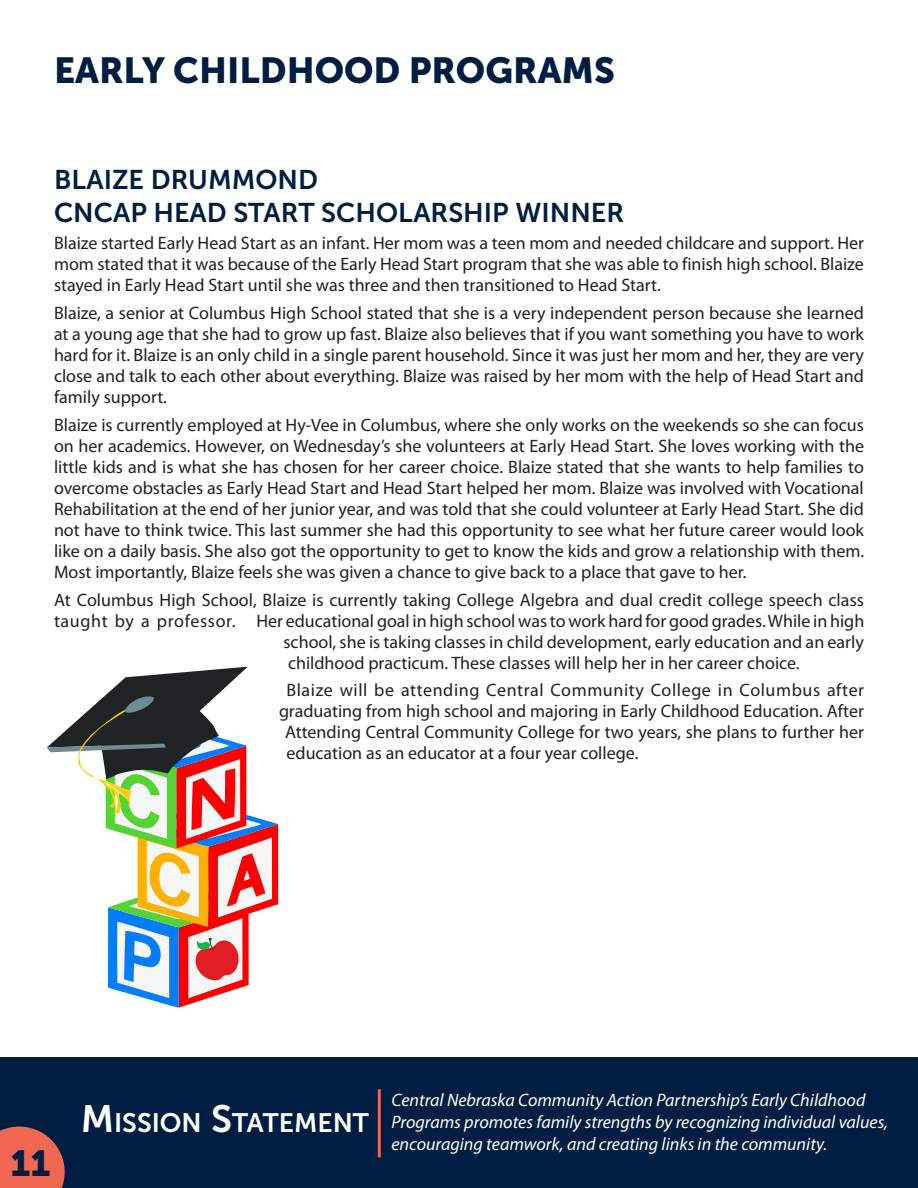
<style>
.page{position:relative;width:918px;height:1188px;background:#fff}
.page>*{position:absolute;margin:0;border:0;box-sizing:border-box;transform-origin:0 0}
.Headline{font:36px "Museo Sans 900";color:#001e41}
.Sub_Heads_2{font:27px/32.4px "Museo Sans 700";color:#001e41}
.t1{font:26.55px "Museo Sans 700";color:#fff}
.Body_text{font:18px/21px "Myriad Pro";color:#231f20;text-align:justify}
.Mission_Statements{font:italic 18px/21.6px "Myriad Pro";color:#fff}
.Body_text-2{font:18px "Myriad Pro";letter-spacing:.03em;color:#231f20}
.s1{font-size:37.95px}
</style>
<div class="page">
<div style="left:0;top:1057px;width:918px;height:131px;background:#001e41"></div>
<svg style="left:0;top:1127px;width:65px;height:61px;background:#d25e4f"></svg>
<hr style="left:378px;top:1089px;width:3px;height:68px;background:#f06852">
<svg style="left:47px;top:667px;width:231px;height:341px"></svg>
<p class="Headline" style="left:54px;top:50px;width:563px">EARLY CHILDHOOD PROGRAMS</p>
<p class="Sub_Heads_2" style="left:54px;top:164px;width:572px">BLAIZE DRUMMOND<br>CNCAP HEAD START SCHOLARSHIP WINNER</p>
<p class="Body_text" style="left:54px;top:233px;width:812px">Blaize started Early Head Start as an infant. Her mom was a teen mom and needed childcare and support. Her mom stated that it was because of the Early Head Start program that she was able to finish high school. Blaize stayed in Early Head Start until she was three and then transitioned to Head Start.</p>
<p class="Body_text" style="left:54px;top:302px;width:812px">Blaize, a senior at Columbus High School stated that she is a very independent person because she learned at a young age that she had to grow up fast. Blaize also believes that if you want something you have to work hard for it. Blaize is an only child in a single parent household. Since it was just her mom and her, they are very close and talk to each other about everything. Blaize was raised by her mom with the help of Head Start and family support.</p>
<p class="Body_text" style="left:54px;top:414px;width:812px">Blaize is currently employed at Hy-Vee in Columbus, where she only works on the weekends so she can focus on her academics. However, on Wednesday’s she volunteers at Early Head Start. She loves working with the little kids and is what she has chosen for her career choice. Blaize stated that she wants to help families to overcome obstacles as Early Head Start and Head Start helped her mom. Blaize was involved with Vocational Rehabilitation at the end of her junior year, and was told that she could volunteer at Early Head Start. She did not have to think twice. This last summer she had this opportunity to see what her future career would look like on a daily basis. She also got the opportunity to get to know the kids and grow a relationship with them.<br>Most importantly, Blaize feels she was given a chance to give back to a place that gave to her.</p>
<p class="Body_text" style="left:54px;top:589px;width:812px">At Columbus High School, Blaize is currently taking College Algebra and dual credit college speech class</p>
<p class="Body_text" style="left:54px;top:610px;width:812px">taught by a professor. Her educational goal in high school was to work hard for good grades. While in high</p>
<p class="Body_text" style="left:284px;top:631px;width:582px">school, she is taking classes in child development, early education and an early</p>
<p class="Body_text" style="left:288px;top:652px;width:513px">childhood practicum. These classes will help her in her career choice.</p>
<p class="Body_text-2" style="left:286px;top:679px;width:579px">Blaize will be attending Central Community College in Columbus after</p>
<p class="Body_text" style="left:279px;top:701px;width:586px">graduating from high school and majoring in Early Childhood Education. After</p>
<p class="Body_text" style="left:285px;top:722px;width:580px">Attending Central Community College for two years, she plans to further her</p>
<p class="Body_text" style="left:286px;top:743px;width:353px">education as an educator at a four year college.</p>
<p class="Headline" style="left:10px;top:1143px;width:41px">11</p>
<h3 class="t1" style="left:81px;top:1108px;width:290px"><span class="s1">M</span>ISSION <span class="s1">S</span>TATEMENT</h3>
<p class="Mission_Statements" style="left:392px;top:1089px;width:498px">Central Nebraska Community Action Partnership’s Early Childhood<br>Programs promotes family strengths by recognizing individual values, encouraging teamwork, and creating links in the community.</p>
</div>
